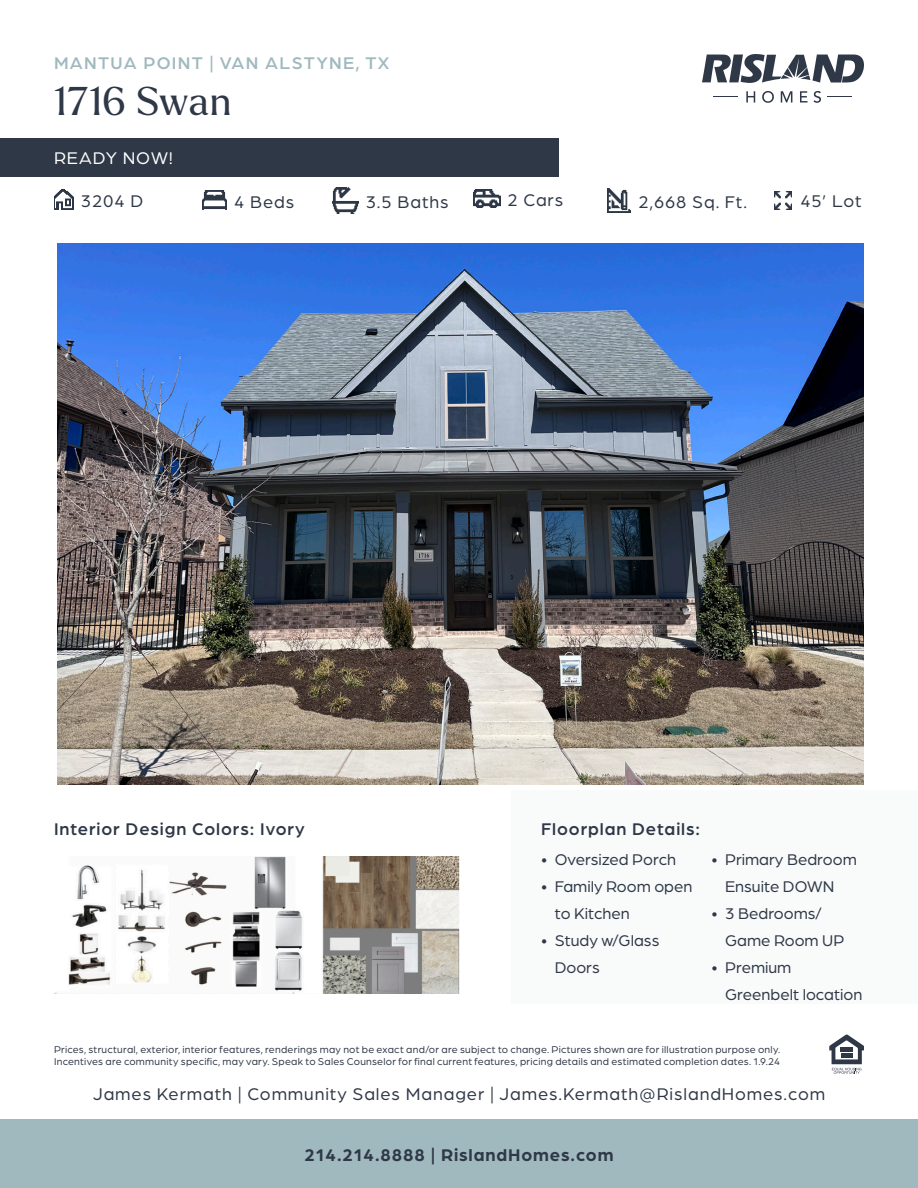
<style>
.page{position:relative;width:918px;height:1188px;background:#fff}
.page>*{position:absolute;margin:0;border:0;box-sizing:border-box;transform-origin:0 0}
.t1{font:39px "Larken";letter-spacing:.025em;color:#2f3847}
.t2{font:18px "Arboria";letter-spacing:.05em;color:#2f3847}
.t3{font:500 18px "Arboria";letter-spacing:.05em;color:#2f3847}
.t4{font:700 18px "Arboria";letter-spacing:.05em;color:#2f3847}
.t5{font:500 18px "Arboria";letter-spacing:.075em;color:#a0b9bf}
.t6{font:18px "Arboria";letter-spacing:.05em;color:#fff}
.t7{font:16.5px/27px "Arboria";color:#2f3847}
.t8{font:10.5px/12px "Arboria";letter-spacing:.025em;color:#2f3847}
</style>
<div class="page">
<svg style="left:702px;top:54px;width:162px;height:29px"></svg>
<svg style="left:713px;top:96px;width:25px;height:1px"></svg>
<svg style="left:827px;top:96px;width:25px;height:1px"></svg>
<svg style="left:746px;top:91px;width:9px;height:12px"></svg>
<svg style="left:762px;top:91px;width:12px;height:12px"></svg>
<svg style="left:781px;top:91px;width:11px;height:12px"></svg>
<svg style="left:800px;top:91px;width:8px;height:12px"></svg>
<svg style="left:814px;top:91px;width:7px;height:12px"></svg>
<div style="left:0;top:1119px;width:918px;height:69px;background:#a0b9bf"></div>
<div style="left:512px;top:791px;width:406px;height:213px;background:#f9fafa"></div>
<svg style="left:829px;top:1034px;width:35px;height:40px"></svg>
<img style="left:54px;top:189px;width:19px;height:21px">
<img style="left:203px;top:191px;width:24px;height:19px">
<img style="left:332px;top:187px;width:26px;height:26px">
<img style="left:474px;top:189px;width:26px;height:18px">
<img style="left:607px;top:189px;width:24px;height:23px">
<img style="left:774px;top:191px;width:18px;height:18px">
<img style="left:54px;top:856px;width:405px;height:137px">
<div style="left:0;top:139px;width:558px;height:38px;background:#2f3847"></div>
<img style="left:57px;top:243px;width:807px;height:542px">
<p class="t5" style="left:54px;top:51px;width:337px">MANTUA POINT | VAN ALSTYNE, TX</p>
<p class="t1" style="left:54px;top:76px;width:178px">1716 Swan</p>
<p class="t6" style="left:54px;top:147px;width:120px">READY NOW!</p>
<p class="t2" style="left:81px;top:189px;width:64px">3204 D</p>
<p class="t2" style="left:234px;top:190px;width:62px">4 Beds</p>
<p class="t2" style="left:366px;top:190px;width:84px">3.5 Baths</p>
<p class="t2" style="left:508px;top:188px;width:57px">2 Cars</p>
<p class="t2" style="left:638px;top:190px;width:110px">2,668 Sq. Ft.</p>
<p class="t2" style="left:800px;top:190px;width:63px">45’ Lot</p>
<p class="t3" style="left:54px;top:817px;width:252px">Interior Design Colors: Ivory</p>
<p class="t3" style="left:541px;top:817px;width:160px">Floorplan Details:</p>
<p class="t7" style="left:541px;top:846px;width:136px">• Oversized Porch</p>
<p class="t7" style="left:555px;top:873px;width:139px;text-indent:-14px">• Family Room open to Kitchen</p>
<p class="t7" style="left:555px;top:927px;width:106px;text-indent:-14px">• Study w/Glass<br>Doors</p>
<p class="t7" style="left:712px;top:846px;width:147px;text-align:center">• Primary Bedroom<br>Ensuite DOWN</p>
<p class="t7" style="left:725px;top:900px;width:121px;text-indent:-14px">• 3 Bedrooms/<br>Game Room UP</p>
<p class="t7" style="left:725px;top:954px;width:139px;text-indent:-14px">• Premium<br>Greenbelt location</p>
<p class="t8" style="left:54px;top:1043px;width:728px">Prices, structural, exterior, interior features, renderings may not be exact and/or are subject to change. Pictures shown are for illustration purpose only.<br>Incentives are community specific, may vary. Speak to Sales Counselor for final current features, pricing details and estimated completion dates. 1.9.24</p>
<p class="t2" style="left:93px;top:1082px;width:734px">James Kermath | Community Sales Manager | James.Kermath@RislandHomes.com</p>
<p class="t4" style="left:305px;top:1143px;width:310px">214.214.8888 | RislandHomes.com</p>
</div>
